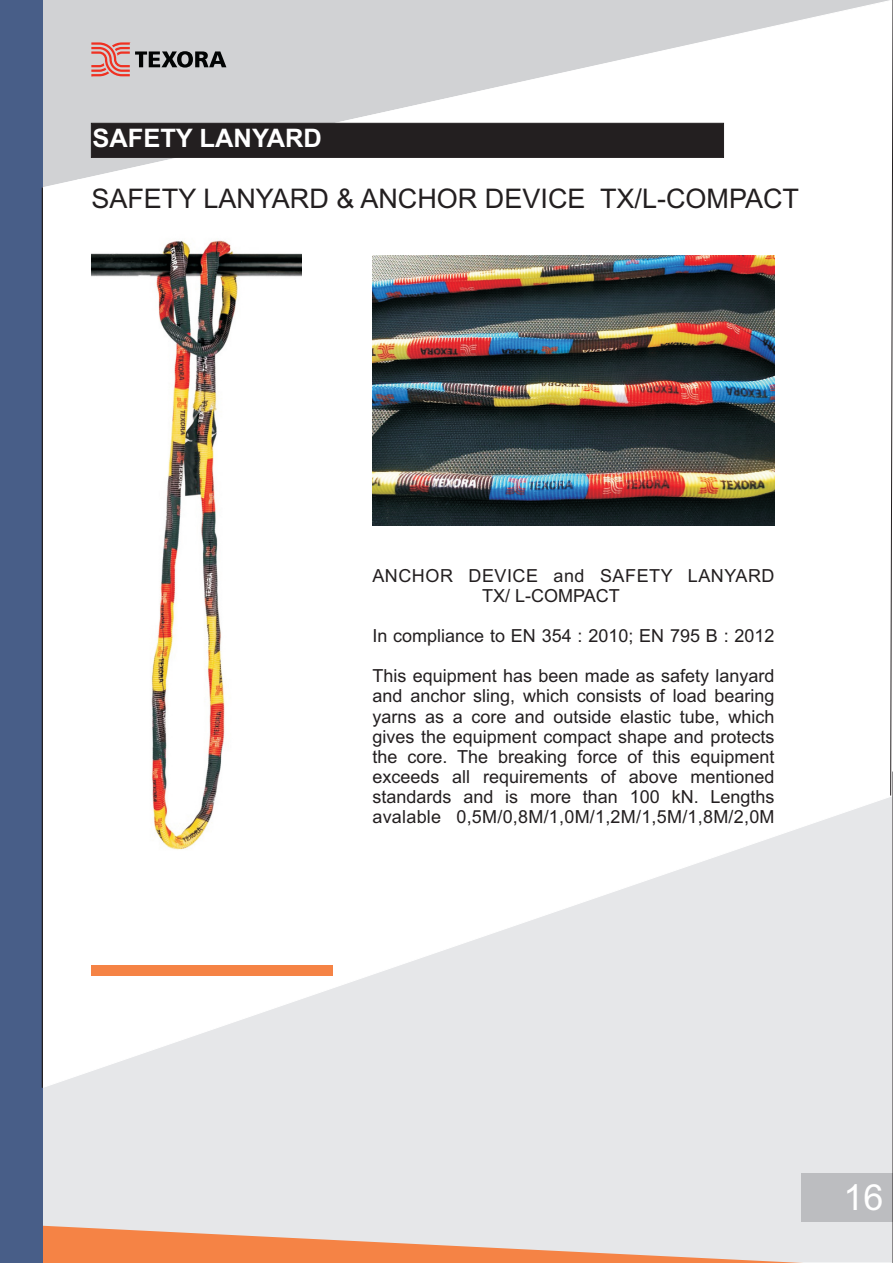
<style>
.page{position:relative;width:893px;height:1263px;background:#fff}
.page>*{position:absolute;margin:0;border:0;box-sizing:border-box;transform-origin:0 0}
.t1{font:36px "Arial";color:#fff}
.t2{font:27px "Arial";color:#231f20}
.t3{font:700 25.5px "Arial";color:#fff}
.t4{font:18px/20.1px "Arial";color:#231f20;text-align:justify}
.t5{font:18px/20.1px "Arial";letter-spacing:.03em;color:#231f20}
</style>
<div class="page">
<svg style="left:43px;top:797px;width:849px;height:466px;fill:#e6e7e9"></svg>
<svg style="left:43px;top:1226px;width:812px;height:37px;background:#edb79b"></svg>
<div style="left:0;top:0;width:43px;height:1263px;background:#485e88"></div>
<div style="left:801px;top:1173px;width:92px;height:48px;background:#bcbdc0"></div>
<hr style="left:892px;top:771px;width:1px;height:492px;background:#231f20">
<svg style="left:43px;top:0;width:847px;height:187px"></svg>
<svg style="left:890px;top:0;width:3px;height:796px"></svg>
<hr style="left:42px;top:187px;width:1px;height:900px;background:#231f20">
<svg style="left:91px;top:111px;width:773px;height:47px"></svg>
<div style="left:91px;top:966px;width:242px;height:10px;background:#f58345"></div>
<img style="left:91px;top:240px;width:211px;height:645px">
<img style="left:372px;top:255px;width:403px;height:270px">
<h3 class="t3" style="left:92px;top:129px;width:231px">SAFETY LANYARD</h3>
<h2 class="t2" style="left:91px;top:188px;width:709px">SAFETY LANYARD &amp; ANCHOR DEVICE TX/L-COMPACT</h2>
<p class="t5" style="left:482px;top:567px;width:294px;text-indent:-110px">ANCHOR DEVICE and SAFETY LANYARD<br>TX/ L-COMPACT</p>
<p class="t4" style="left:372px;top:627px;width:404px">In compliance to EN 354 : 2010; EN 795 B : 2012</p>
<p class="t4" style="left:372px;top:668px;width:404px">This equipment has been made as safety lanyard and anchor sling, which consists of load bearing yarns as a core and outside elastic tube, which gives the equipment compact shape and protects the core. The breaking force of this equipment exceeds all requirements of above mentioned standards and is more than 100 kN. Lengths avalable 0,5M/0,8M/1,0M/1,2M/1,5M/1,8M/2,0M</p>
<h1 class="t1" style="left:843px;top:1184px;width:42px">16</h1>
</div>
